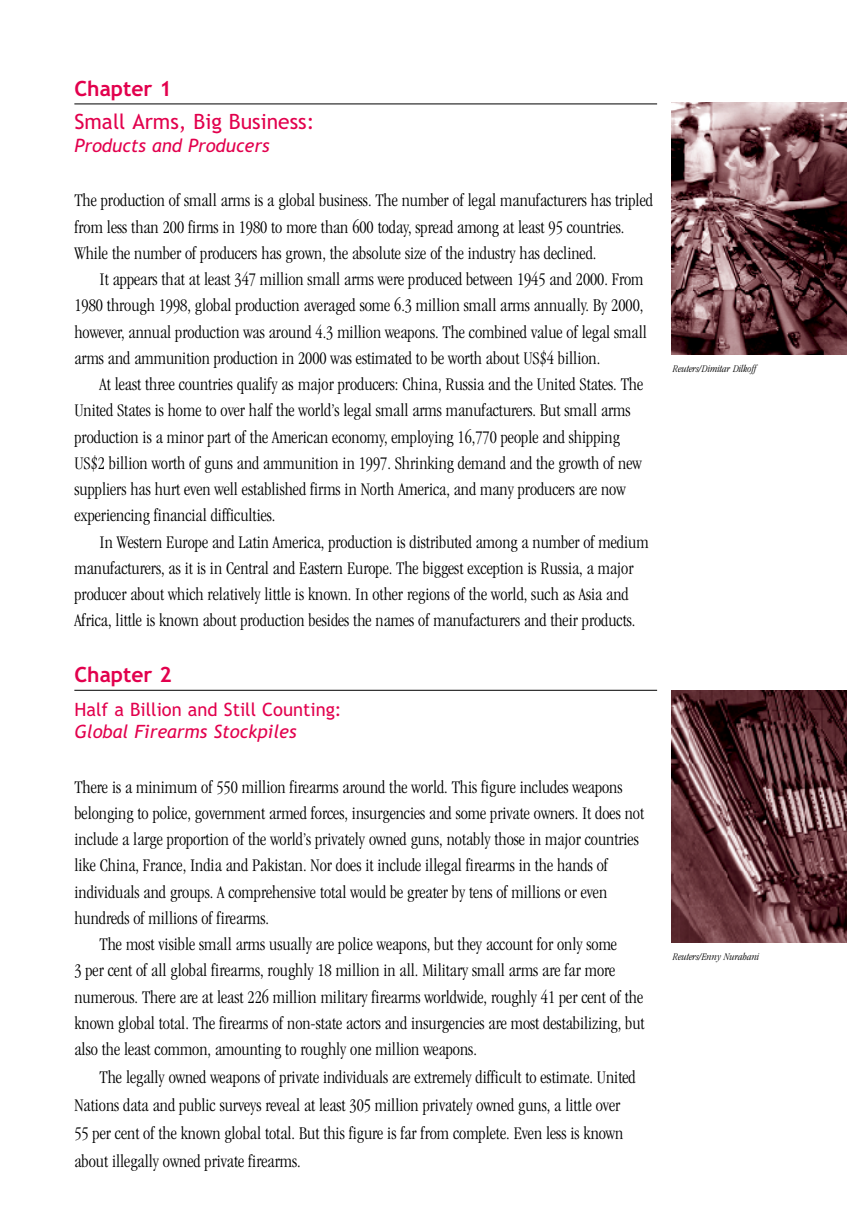
<style>
.page{position:relative;width:847px;height:1220px;background:#fff}
.page>*{position:absolute;margin:0;border:0;box-sizing:border-box;transform-origin:0 0}
.t1{font:21px "Trebuchet MS";color:#e2004d}
.t2{font:700 21px "Trebuchet MS";color:#e2004d}
.t3{font:300 condensed 18.38px/26.2px "Garamond";color:#000}
.t4{font:italic 18.38px "Trebuchet MS";color:#e2004d}
.t5{font:18.38px "Trebuchet MS";color:#e2004d}
.t6{font:italic 300 condensed 10.5px "Garamond";color:#000}
</style>
<div class="page">
<hr style="left:74px;top:103px;width:583px;height:1px;background:#000">
<hr style="left:74px;top:690px;width:583px;height:1px;background:#000">
<img style="left:671px;top:102px;width:176px;height:252px">
<img style="left:671px;top:690px;width:176px;height:252px">
<p class="t2" style="left:74px;top:82px;width:99px">Chapter 1</p>
<p class="t1" style="left:74px;top:114px;width:241px">Small Arms, Big Business:</p>
<p class="t4" style="left:74px;top:139px;width:197px">Products and Producers</p>
<p class="t3" style="left:74px;top:189px;width:580px">The production of small arms is a global business. The number of legal manufacturers has tripled from less than 200 firms in 1980 to more than 600 today, spread among at least 95 countries.<br>While the number of producers has grown, the absolute size of the industry has declined.</p>
<p class="t3" style="left:74px;top:267px;width:574px;text-indent:25px">It appears that at least 347 million small arms were produced between 1945 and 2000. From 1980 through 1998, global production averaged some 6.3 million small arms annually. By 2000, however, annual production was around 4.3 million weapons. The combined value of legal small arms and ammunition production in 2000 was estimated to be worth about US$4 billion.</p>
<p class="t3" style="left:74px;top:372px;width:570px;text-indent:25px">At least three countries qualify as major producers: China, Russia and the United States. The United States is home to over half the world’s legal small arms manufacturers. But small arms production is a minor part of the American economy, employing 16,770 people and shipping US$2 billion worth of guns and ammunition in 1997. Shrinking demand and the growth of new suppliers has hurt even well established firms in North America, and many producers are now experiencing financial difficulties.</p>
<p class="t3" style="left:74px;top:530px;width:576px;text-indent:25px">In Western Europe and Latin America, production is distributed among a number of medium manufacturers, as it is in Central and Eastern Europe. The biggest exception is Russia, a major producer about which relatively little is known. In other regions of the world, such as Asia and Africa, little is known about production besides the names of manufacturers and their products.</p>
<p class="t2" style="left:74px;top:668px;width:99px">Chapter 2</p>
<p class="t5" style="left:74px;top:702px;width:269px">Half a Billion and Still Counting:</p>
<p class="t4" style="left:74px;top:725px;width:224px">Global Firearms Stockpiles</p>
<p class="t3" style="left:74px;top:775px;width:571px">There is a minimum of 550 million firearms around the world. This figure includes weapons belonging to police, government armed forces, insurgencies and some private owners. It does not include a large proportion of the world’s privately owned guns, notably those in major countries like China, France, India and Pakistan. Nor does it include illegal firearms in the hands of individuals and groups. A comprehensive total would be greater by tens of millions or even hundreds of millions of firearms.</p>
<p class="t3" style="left:74px;top:932px;width:572px;text-indent:25px">The most visible small arms usually are police weapons, but they account for only some<br>3 per cent of all global firearms, roughly 18 million in all. Military small arms are far more numerous. There are at least 226 million military firearms worldwide, roughly 41 per cent of the known global total. The firearms of non-state actors and insurgencies are most destabilizing, but also the least common, amounting to roughly one million weapons.</p>
<p class="t3" style="left:74px;top:1065px;width:563px;line-height:28px;text-indent:25px">The legally owned weapons of private individuals are extremely difficult to estimate. United Nations data and public surveys reveal at least 305 million privately owned guns, a little over 55 per cent of the known global total. But this figure is far from complete. Even less is known about illegally owned private firearms.</p>
<p class="t6" style="left:673px;top:364px;width:85px">Reuters/Dimitar Dilkoff</p>
<p class="t6" style="left:673px;top:952px;width:88px">Reuters/Enny Nurahani</p>
</div>
